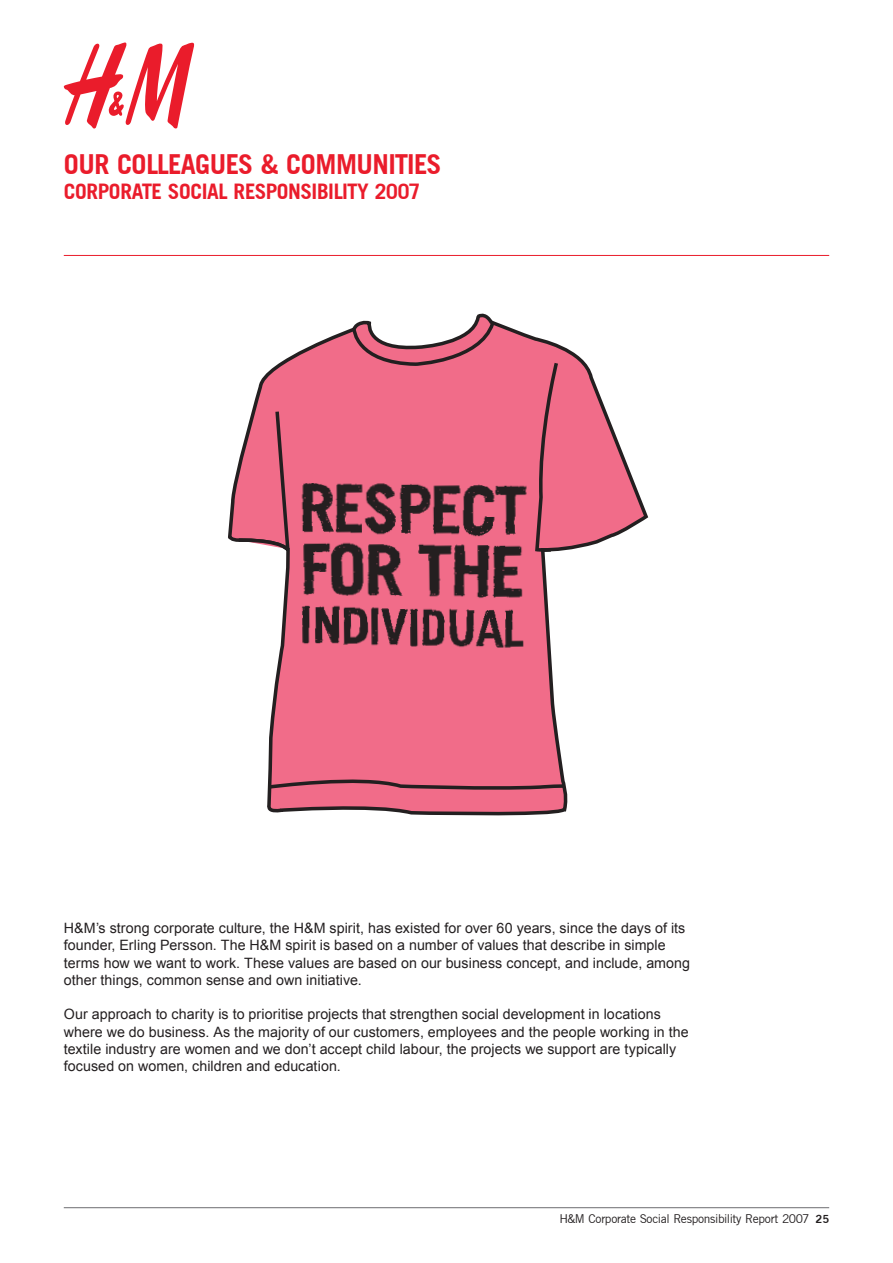
<style>
.page{position:relative;width:893px;height:1263px;background:#fff}
.page>*{position:absolute;margin:0;border:0;box-sizing:border-box;transform-origin:0 0}
.t1{font:700 27px "Trade Gothic";letter-spacing:-.03em;color:#ea1c2b}
.t2{font:700 21px "Trade Gothic";letter-spacing:-.015em;color:#ea1c2b}
.t3{font:14.25px/17.2px "Arial";letter-spacing:.005em;color:#231f20}
.t4{font:12px "Trade Gothic";letter-spacing:-.03em;color:#231f20}
.s1{font-family:"Trade Gothic HM Display Narrow";font-weight:700}
</style>
<div class="page">
<svg style="left:64px;top:43px;width:130px;height:86px"></svg>
<hr style="left:64px;top:1207px;width:765px;height:1px;background:#6c6d70">
<hr style="left:64px;top:255px;width:765px;height:1px;background:#ea1c2b">
<svg style="left:228px;top:314px;width:420px;height:501px"></svg>
<svg style="left:235px;top:319px;width:333px;height:472px"></svg>
<img style="left:290px;top:457px;width:260px;height:218px">
<h1 class="t1" style="left:64px;top:148px;width:271px">OU R COLLEAGU ES &amp; COMMU</h1>
<h1 class="t1" style="left:372px;top:148px;width:68px">NITIES</h1>
<h2 class="t2" style="left:64px;top:179px;width:358px">CORPORATE SOCIAL RESPONSI BILITY 2007</h2>
<p class="t3" style="left:64px;top:919px;width:628px">H&amp;M’s strong corporate culture, the H&amp;M spirit, has existed for over 60 years, since the days of its founder, Erling Persson. The H&amp;M spirit is based on a number of values that describe in simple terms how we want to work. These values are based on our business concept, and include, among other things, common sense and own initiative.</p>
<p class="t3" style="left:64px;top:1006px;width:626px">Our approach to charity is to prioritise projects that strengthen social development in locations where we do business. As the majority of our customers, employees and the people working in the textile industry are women and we don’t accept child labour, the projects we support are typically focused on women, children and education.</p>
<p class="t4" style="left:559px;top:1211px;width:271px">H&amp;M Corporate Social Responsibility Report 2007 <span class="s1">25</span></p>
</div>
